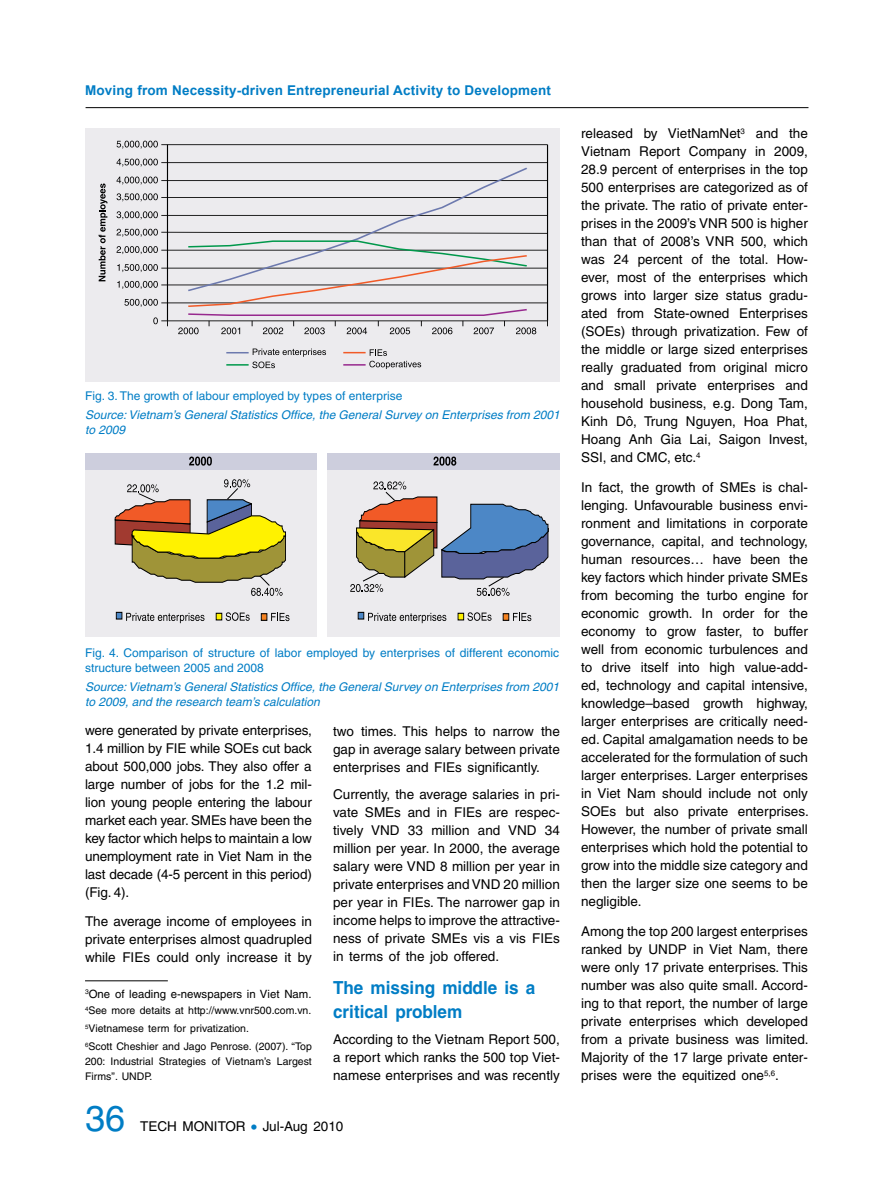
<style>
.page{position:relative;width:893px;height:1191px;background:#fff}
.page>*{position:absolute;margin:0;border:0;box-sizing:border-box;transform-origin:0 0}
.t1{font:700 18px/24px "Helvetica";color:#007dc5;scale:.95 1}
.t2{font:13.5px/18px "Helvetica";color:#000;text-align:justify}
.t3{font:700 13.5px "Arial";letter-spacing:.015em;color:#007dc5}
.t4{font:italic 12px/15px "Helvetica";color:#007dc5}
.t5{font:12px/15px "Helvetica";color:#007dc5}
.t6{font:11.4px "Helvetica";color:#000}
.t7{font:10.5px/18px "Helvetica";color:#000}
.s1{font-size:36px;color:#007dc5}
.s2{font-size:16.5px;color:#007dc5}
</style>
<div class="page">
<div style="left:86px;top:128px;width:474px;height:254px;background:#ecebee"></div>
<svg style="left:161px;top:144px;width:387px;height:159px"></svg>
<hr style="left:167px;top:145px;width:1px;height:176px;background:#000">
<hr style="left:547px;top:145px;width:1px;height:176px;background:#000">
<hr style="left:161px;top:320px;width:386px;height:1px;background:#000">
<svg style="left:186px;top:166px;width:343px;height:74px"></svg>
<svg style="left:153px;top:317px;width:5px;height:7px"></svg>
<svg style="left:124px;top:299px;width:34px;height:8px"></svg>
<svg style="left:117px;top:281px;width:41px;height:8px"></svg>
<svg style="left:117px;top:264px;width:41px;height:8px"></svg>
<svg style="left:116px;top:246px;width:42px;height:8px"></svg>
<svg style="left:116px;top:229px;width:42px;height:8px"></svg>
<svg style="left:117px;top:211px;width:41px;height:8px"></svg>
<svg style="left:117px;top:193px;width:41px;height:8px"></svg>
<svg style="left:116px;top:177px;width:42px;height:8px"></svg>
<svg style="left:116px;top:159px;width:42px;height:8px"></svg>
<svg style="left:117px;top:141px;width:41px;height:8px"></svg>
<svg style="left:178px;top:240px;width:358px;height:94px"></svg>
<svg style="left:226px;top:348px;width:100px;height:20px"></svg>
<svg style="left:343px;top:349px;width:78px;height:20px"></svg>
<svg style="left:99px;top:183px;width:8px;height:98px"></svg>
<div style="left:328px;top:452px;width:232px;height:184px;background:#ecebee"></div>
<div style="left:85px;top:452px;width:231px;height:184px;background:#ecebee"></div>
<div style="left:328px;top:452px;width:232px;height:17px;background:#cdcedd"></div>
<div style="left:85px;top:452px;width:231px;height:17px;background:#cdcedd"></div>
<svg style="left:189px;top:456px;width:23px;height:9px"></svg>
<svg style="left:116px;top:612px;width:6px;height:7px"></svg>
<svg style="left:126px;top:613px;width:78px;height:10px"></svg>
<svg style="left:216px;top:613px;width:6px;height:7px"></svg>
<svg style="left:226px;top:612px;width:24px;height:9px"></svg>
<svg style="left:261px;top:613px;width:6px;height:7px"></svg>
<svg style="left:271px;top:613px;width:18px;height:8px"></svg>
<svg style="left:114px;top:479px;width:172px;height:117px"></svg>
<svg style="left:350px;top:481px;width:199px;height:115px"></svg>
<svg style="left:433px;top:456px;width:23px;height:9px"></svg>
<svg style="left:358px;top:612px;width:6px;height:7px"></svg>
<svg style="left:368px;top:613px;width:78px;height:10px"></svg>
<svg style="left:458px;top:613px;width:6px;height:7px"></svg>
<svg style="left:467px;top:612px;width:24px;height:9px"></svg>
<svg style="left:503px;top:613px;width:6px;height:7px"></svg>
<svg style="left:513px;top:613px;width:18px;height:8px"></svg>
<hr style="left:85px;top:980px;width:83px;height:1px;background:#000">
<hr style="left:86px;top:107px;width:722px;height:1px;background:#000">
<p class="t3" style="left:85px;top:81px;width:468px">Moving from Necessity-driven Entrepreneurial Activity to Development</p>
<p class="t5" style="left:85px;top:388px;width:319px">Fig. 3. The growth of labour employed by types of enterprise</p>
<p class="t4" style="left:85px;top:408px;width:476px">Source: Vietnam’s General Statistics Office, the General Survey on Enterprises from 2001 to 2009</p>
<p class="t5" style="left:85px;top:645px;width:476px">Fig. 4. Comparison of structure of labor employed by enterprises of different economic structure between 2005 and 2008</p>
<p class="t4" style="left:85px;top:679px;width:476px">Source: Vietnam’s General Statistics Office, the General Survey on Enterprises from 2001 to 2009, and the research team’s calculation</p>
<p class="t2" style="left:85px;top:721px;width:228px">were generated by private enterprises, 1.4 million by FIE while SOEs cut back about 500,000 jobs. They also offer a large number of jobs for the 1.2 mil&shy;lion young people entering the labour market each year. SMEs have been the key factor which helps to maintain a low unemployment rate in Viet Nam in the last decade (4-5 percent in this period) (Fig. 4).</p>
<p class="t2" style="left:85px;top:912px;width:228px">The average income of employees in private enterprises almost quadrupled while FIEs could only increase it by</p>
<p class="t2" style="left:333px;top:722px;width:228px">two times. This helps to narrow the gap in average salary between private enterprises and FIEs significantly.</p>
<p class="t2" style="left:333px;top:785px;width:228px">Currently, the average salaries in pri&shy;vate SMEs and in FIEs are respec&shy;tively VND 33 million and VND 34 million per year. I n 2000, the average salary were VND 8 million per year in private enterprises and VND 20 million per year in FIEs. The narrower gap in income helps to improve the attractive&shy;ness of private SMEs vis a vis FIEs in terms of the job offered.</p>
<h1 class="t1" style="left:333px;top:975px;width:214px">The missing middle is a critical problem</h1>
<p class="t2" style="left:333px;top:1030px;width:228px">According to the Vietnam Report 500, a report which ranks the 500 top Viet&shy;namese enterprises and was recently</p>
<p class="t6" style="left:85px;top:987px;width:228px"><sup>3</sup>One of leading e-newspapers in Viet Nam.</p>
<p class="t7" style="left:85px;top:1001px;width:228px"><sup>4</sup>See more detaits at http://www.vnr500.com.vn.<br><sup>5</sup>Vietnamese term for privatization.<br><sup>6</sup>Scott Cheshier and Jago Penrose. (2007). “Top</p>
<p class="t7" style="left:85px;top:1054px;width:228px;line-height:15px">200: I ndustrial Strategies of Vietnam’s Largest<br>Firms”. UNDP.</p>
<p class="t2" style="left:85px;top:1117px;width:260px"><span class="s1">36</span> Tech Monitor <span class="s2">•</span> Jul-Aug 2010</p>
<p class="t2" style="left:581px;top:124px;width:228px">released by VietNamNet<sup>3</sup> and the Vietnam Report Company in 2009, 28.9 percent of enterprises in the top 500 enterprises are categorized as of the private. The ratio of private enter&shy;prises in the 2009’s VNR 500 is higher than that of 2008’s VNR</p>
<p class="t2" style="left:581px;top:232px;width:228px;text-indent:160px">500, which was 24 percent of the total. How&shy;ever, most of the enterprises which grows into larger size status gradu&shy;ated from State-owned Enterprises (SOEs) through privatization. Few of the middle or large sized enterprises really graduated from original micro and small private enterprises and household business, e.g. Dong Tam, Kinh Dô, Trung Nguyen, Hoa Phat, Hoang Anh Gia Lai, Saigon I nvest, SSI , and CMC, etc.<sup>4</sup></p>
<p class="t2" style="left:581px;top:478px;width:229px">I n fact, the growth of SMEs is chal&shy;lenging. Unfavourable business envi&shy;ronment and limitations in corporate governance, capital, and technology, human resources… have been the key factors which hinder private SMEs from becoming the turbo engine for economic growth. I n order for the economy to grow faster, to buffer well from economic turbulences and to drive itself into high value-add&shy;ed, technology and capital intensive, knowledge–based growth highway, larger enterprises are critically need&shy;ed. Capital amalgamation needs to be accelerated for the formulation of such larger enterprises. Larger enterprises in Viet Nam should include not only SOEs but also private enterprises.<br>However, the number of private small enterprises which hold the potential to grow into the middle size category and then the larger size one seems to be negligible.</p>
<p class="t2" style="left:581px;top:922px;width:229px">Among the top 200 largest enterprises ranked by UNDP in Viet Nam, there were only 17 private enterprises. This number was also quite small. Accord&shy;ing to that report, the number of large private enterprises which developed from a private business was limited.<br>Majority of the 17 large private enter&shy;prises were the equitized one<sup>5,6</sup>.</p>
</div>
